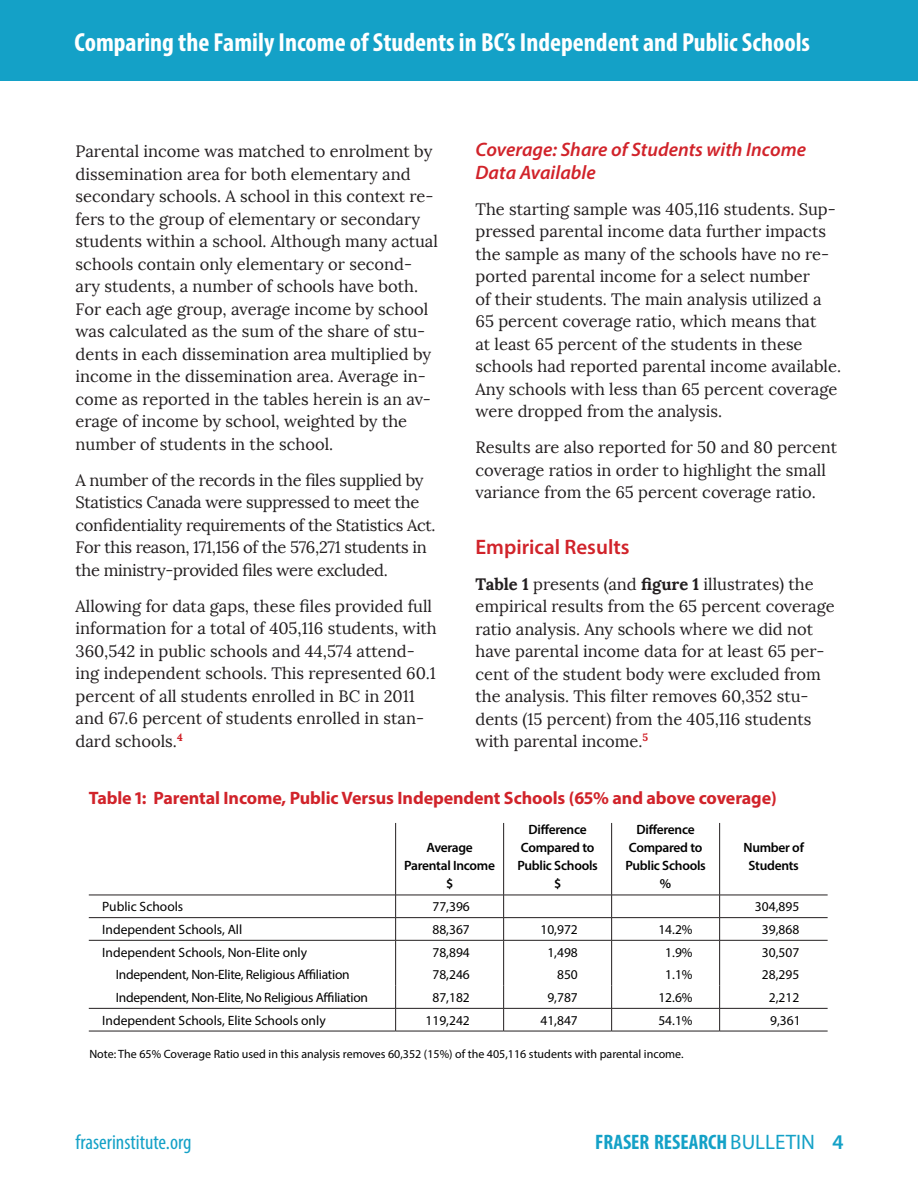
<style>
.page{position:relative;width:918px;height:1188px;background:#fff}
.page>*{position:absolute;margin:0;border:0;box-sizing:border-box;transform-origin:0 0}
.t1{font:700 condensed 26.25px "Myriad Pro";color:#fff}
.t2{font:700 condensed 21px "Myriad Pro";color:#14a1c7}
.t3{font:condensed 21px "Myriad Pro";color:#14a1c7}
.Head_2{font:600 21px "Myriad Pro";color:#d1232a}
.Head_3{font:italic 600 19.5px/22.5px "Myriad Pro";color:#d1232a}
.Table_head{font:700 18px "Myriad Pro";letter-spacing:-.005em;color:#d1232a}
.BodyText{font:16.5px/22.5px "Lora";color:#231f20}
.BodyText-2{font:16.5px/22.5px "Lora";letter-spacing:-.02em;color:#231f20}
.table_text_small_rig{font:13.5px "Myriad Pro";color:#000}
.table_head_2{font:600 13.5px/18px "Myriad Pro";letter-spacing:-.02em;color:#000;text-align:center}
.table_text_small_lef{font:13.5px "Myriad Pro";color:#000}
.table_text_small_lef-2{font:13.5px "Myriad Pro";letter-spacing:-.02em;color:#000}
.table_source{font:12px "Myriad Pro";color:#000}
.s1{font-weight:700}
.s2{font-weight:400;font-stretch:normal}
.s3{font-weight:600;font-stretch:normal}
</style>
<div class="page">
<div style="left:0;top:0;width:918px;height:81px;background:#14a1c7"></div>
<hr style="left:89px;top:895px;width:307px;height:1px;background:#231f20">
<hr style="left:396px;top:895px;width:108px;height:1px;background:#231f20">
<hr style="left:504px;top:895px;width:108px;height:1px;background:#231f20">
<hr style="left:612px;top:895px;width:108px;height:1px;background:#231f20">
<hr style="left:720px;top:895px;width:108px;height:1px;background:#231f20">
<hr style="left:89px;top:917px;width:307px;height:1px;background:#231f20">
<hr style="left:396px;top:917px;width:108px;height:1px;background:#231f20">
<hr style="left:504px;top:917px;width:108px;height:1px;background:#231f20">
<hr style="left:612px;top:917px;width:108px;height:1px;background:#231f20">
<hr style="left:720px;top:917px;width:108px;height:1px;background:#231f20">
<hr style="left:89px;top:940px;width:307px;height:1px;background:#231f20">
<hr style="left:396px;top:940px;width:108px;height:1px;background:#231f20">
<hr style="left:504px;top:940px;width:108px;height:1px;background:#231f20">
<hr style="left:612px;top:940px;width:108px;height:1px;background:#231f20">
<hr style="left:720px;top:940px;width:108px;height:1px;background:#231f20">
<hr style="left:89px;top:1008px;width:307px;height:1px;background:#231f20">
<hr style="left:396px;top:1008px;width:108px;height:1px;background:#231f20">
<hr style="left:504px;top:1008px;width:108px;height:1px;background:#231f20">
<hr style="left:612px;top:1008px;width:108px;height:1px;background:#231f20">
<hr style="left:720px;top:1008px;width:108px;height:1px;background:#231f20">
<hr style="left:89px;top:1031px;width:307px;height:1px;background:#231f20">
<hr style="left:396px;top:1031px;width:108px;height:1px;background:#231f20">
<hr style="left:504px;top:1031px;width:108px;height:1px;background:#231f20">
<hr style="left:612px;top:1031px;width:108px;height:1px;background:#231f20">
<hr style="left:720px;top:1031px;width:108px;height:1px;background:#231f20">
<hr style="left:395px;top:823px;width:1px;height:72px;background:#231f20">
<hr style="left:503px;top:823px;width:1px;height:72px;background:#231f20">
<hr style="left:611px;top:823px;width:1px;height:72px;background:#231f20">
<hr style="left:719px;top:823px;width:1px;height:72px;background:#231f20">
<svg style="left:395px;top:895px;width:1px;height:136px"></svg>
<svg style="left:503px;top:895px;width:1px;height:136px"></svg>
<svg style="left:611px;top:895px;width:1px;height:136px"></svg>
<svg style="left:719px;top:895px;width:1px;height:136px"></svg>
<h1 class="t1" style="left:75px;top:26px;width:737px">Comparing the Family Income of Students in BC’s Independent and Public Schools</h1>
<p class="BodyText" style="left:76px;top:141px;width:364px">Parental income was matched to enrolment by dissemination area for both elementary and secondary schools. A school in this context re&shy;fers to the group of elementary or secondary students within a school. Although many actual schools contain only elementary or second&shy;ary students, a number of schools have both.<br>For each age group, average income by school was calculated as the sum of the share of stu&shy;dents in each dissemination area multiplied by income in the dissemination area. Average in&shy;come as reported in the tables herein is an av&shy;erage of income by school, weighted by the number of students in the school.</p>
<p class="BodyText-2" style="left:76px;top:469px;width:362px">A number of the records in the files supplied by Statistics Canada were suppressed to meet the confidentiality requirements of the Statistics Act.<br>For this reason, 171,156 of the 576,271 students in the ministry-provided files were excluded.</p>
<p class="BodyText" style="left:76px;top:595px;width:363px">Allowing for data gaps, these files provided full information for a total of 405,116 students, with 360,542 in public schools and 44,574 attend&shy;ing independent schools. This represented 60.1 percent of all students enrolled in BC in 2011 and 67.6 percent of students enrolled in stan&shy;dard schools.<sup>4</sup></p>
<p class="Head_3" style="left:475px;top:138px;width:332px">Coverage: Share of Students with Income<br>Data Available</p>
<p class="BodyText" style="left:475px;top:198px;width:367px">The starting sample was 405,116 students. Sup&shy;pressed parental income data further impacts the sample as many of the schools have no re&shy;ported parental income for a select number<br>of their students. The main analysis utilized a 65 percent coverage ratio, which means that<br>at least 65 percent of the students in these schools had reported parental income available.<br>Any schools with less than 65 percent coverage were dropped from the analysis.</p>
<p class="BodyText" style="left:475px;top:437px;width:363px">Results are also reported for 50 and 80 percent coverage ratios in order to highlight the small variance from the 65 percent coverage ratio.</p>
<p class="Head_2" style="left:475px;top:533px;width:156px">Empirical Results</p>
<p class="BodyText" style="left:475px;top:573px;width:361px"><span class="s1">Table 1</span> presents (and <span class="s1">figure 1</span> illustrates) the empirical results from the 65 percent coverage ratio analysis. Any schools where we did not have parental income data for at least 65 per&shy;cent of the student body were excluded from the analysis. This filter removes 60,352 stu&shy;dents (15 percent) from the 405,116 students with parental income.<sup>5</sup></p>
<p class="Table_head" style="left:89px;top:786px;width:689px">Table 1: Parental Income, Public Versus Independent Schools (65% and above coverage)</p>
<p class="table_head_2" style="left:426px;top:838px;width:48px">Average</p>
<p class="table_head_2" style="left:404px;top:856px;width:92px">Parental Income</p>
<p class="table_head_2" style="left:446px;top:874px;width:9px">$</p>
<p class="table_head_2" style="left:517px;top:820px;width:82px">Difference<br>Compared to<br>Public Schools</p>
<p class="table_head_2" style="left:554px;top:874px;width:9px">$</p>
<p class="table_head_2" style="left:625px;top:820px;width:82px">Difference<br>Compared to<br>Public Schools</p>
<p class="table_head_2" style="left:660px;top:874px;width:13px">%</p>
<p class="table_head_2" style="left:743px;top:838px;width:62px">Number of<br>Students</p>
<p class="table_text_small_lef" style="left:102px;top:899px;width:82px">Public Schools</p>
<p class="table_text_small_rig" style="left:432px;top:899px;width:39px">77,396</p>
<p class="table_text_small_rig" style="left:755px;top:899px;width:46px">304,895</p>
<p class="table_text_small_lef" style="left:102px;top:921px;width:142px">Independent Schools, All</p>
<p class="table_text_small_rig" style="left:432px;top:921px;width:39px">88,367</p>
<p class="table_text_small_rig" style="left:540px;top:921px;width:39px">10,972</p>
<p class="table_text_small_rig" style="left:658px;top:921px;width:36px">14.2%</p>
<p class="table_text_small_rig" style="left:762px;top:921px;width:39px">39,868</p>
<p class="table_text_small_lef" style="left:102px;top:944px;width:206px">Independent Schools, Non-Elite only</p>
<p class="table_text_small_rig" style="left:432px;top:944px;width:39px">78,894</p>
<p class="table_text_small_rig" style="left:547px;top:944px;width:32px">1,498</p>
<p class="table_text_small_rig" style="left:665px;top:944px;width:29px">1.9%</p>
<p class="table_text_small_rig" style="left:762px;top:944px;width:39px">30,507</p>
<p class="table_text_small_lef-2" style="left:116px;top:967px;width:235px">Independent, Non-Elite, Religious Affiliation</p>
<p class="table_text_small_rig" style="left:432px;top:967px;width:39px">78,246</p>
<p class="table_text_small_rig" style="left:557px;top:967px;width:22px">850</p>
<p class="table_text_small_rig" style="left:665px;top:967px;width:29px">1.1%</p>
<p class="table_text_small_rig" style="left:762px;top:967px;width:39px">28,295</p>
<p class="table_text_small_lef-2" style="left:116px;top:989px;width:254px">Independent, Non-Elite, No Religious Affiliation</p>
<p class="table_text_small_rig" style="left:432px;top:989px;width:39px">87,182</p>
<p class="table_text_small_rig" style="left:547px;top:989px;width:32px">9,787</p>
<p class="table_text_small_rig" style="left:658px;top:989px;width:36px">12.6%</p>
<p class="table_text_small_rig" style="left:769px;top:989px;width:32px">2,212</p>
<p class="table_text_small_lef" style="left:102px;top:1012px;width:225px">Independent Schools, Elite Schools only</p>
<p class="table_text_small_rig" style="left:426px;top:1012px;width:46px">119,242</p>
<p class="table_text_small_rig" style="left:540px;top:1012px;width:39px">41,847</p>
<p class="table_text_small_rig" style="left:658px;top:1012px;width:36px">54.1%</p>
<p class="table_text_small_rig" style="left:770px;top:1012px;width:32px">9,361</p>
<p class="table_source" style="left:89px;top:1047px;width:596px">Note: The 65% Coverage Ratio used in this analysis removes 60,352 (15%) of the 405,116 students with parental income.</p>
<p class="t3" style="left:76px;top:1129px;width:117px">fraserinstitute.org</p>
<p class="t2" style="left:595px;top:1129px;width:250px">FRASER RESEARCH <span class="s2">BULLETIN</span> <span class="s3">4</span></p>
</div>
